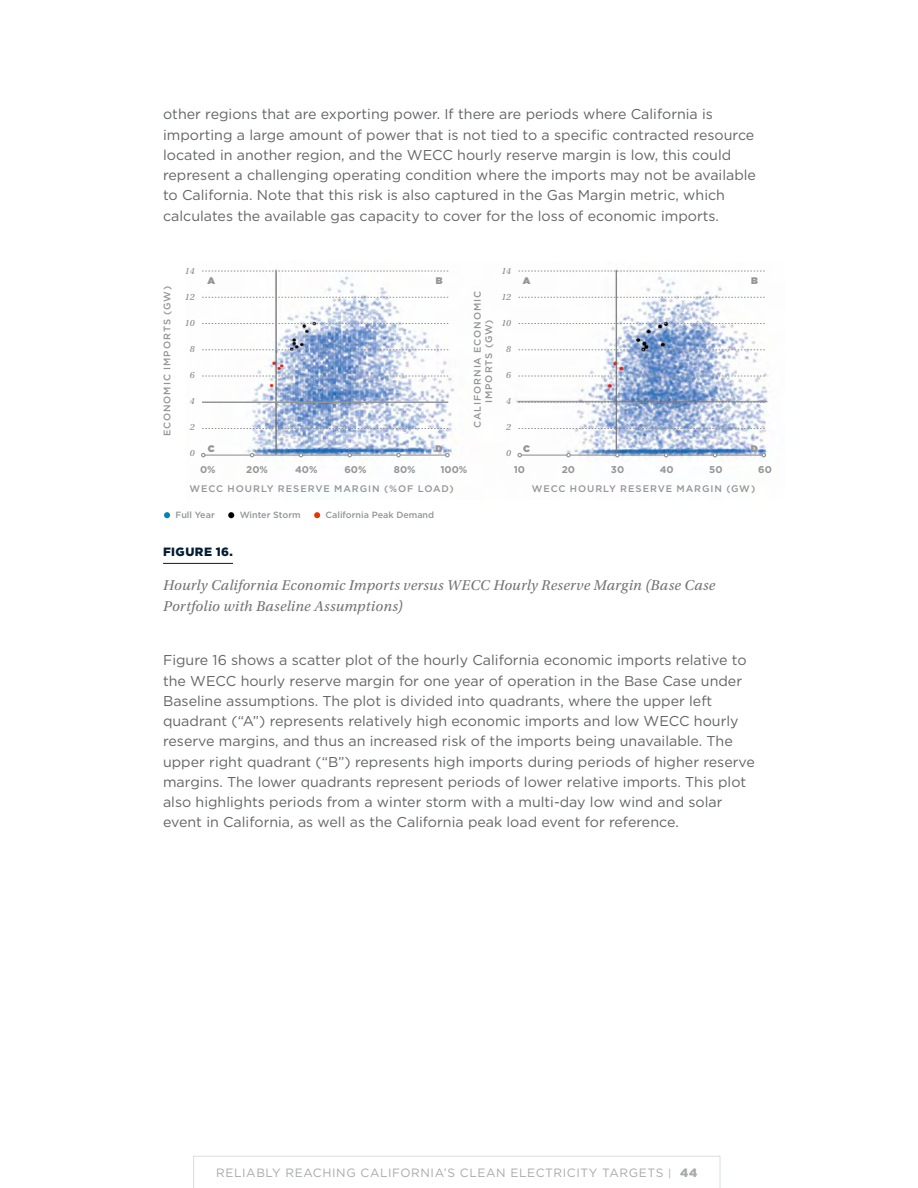
<style>
.page{position:relative;width:918px;height:1188px;background:#fff}
.page>*{position:absolute;margin:0;border:0;box-sizing:border-box;transform-origin:0 0}
.t1{font:italic 15px/21px "Utopia Std";letter-spacing:.015em;color:#737373}
.body_copy{font:14.25px/20.2px "Gotham";color:#636466}
.t2{font:12px "Gotham";letter-spacing:.05em;color:#a7a9ac}
.t3{font:900 12px "Gotham";letter-spacing:.04em;color:#001d34}
.t4{font:700 9.9px "Gotham";color:#939598}
.t5{font:500 9.6px/11.6px "Gotham";letter-spacing:.1em;color:#939598;text-align:center}
.t6{font:italic 9.6px "Utopia Std";color:#808285}
.t7{font:900 9.6px "Gotham";color:#939598}
.t8{font:500 9px "Gotham";color:#939598}
.s1{font-size:10.5px}
.s2{font-weight:900}
</style>
<div class="page">
<hr style="left:163px;top:563px;width:70px;height:1px;background:#001d34">
<img style="left:202px;top:269px;width:568px;height:192px">
<hr style="left:202px;top:455px;width:246px;height:1px;background:#939598">
<hr style="left:519px;top:455px;width:246px;height:1px;background:#939598">
<svg style="left:201px;top:453px;width:5px;height:4px"></svg>
<svg style="left:517px;top:453px;width:5px;height:4px"></svg>
<svg style="left:299px;top:453px;width:4px;height:4px"></svg>
<svg style="left:615px;top:453px;width:5px;height:4px"></svg>
<svg style="left:445px;top:453px;width:5px;height:4px"></svg>
<svg style="left:762px;top:453px;width:4px;height:4px"></svg>
<svg style="left:250px;top:453px;width:4px;height:4px"></svg>
<svg style="left:566px;top:453px;width:5px;height:4px"></svg>
<svg style="left:347px;top:453px;width:5px;height:4px"></svg>
<svg style="left:664px;top:453px;width:4px;height:4px"></svg>
<svg style="left:396px;top:453px;width:5px;height:4px"></svg>
<svg style="left:713px;top:453px;width:4px;height:4px"></svg>
<svg style="left:202px;top:271px;width:246px;height:1px"></svg>
<svg style="left:519px;top:271px;width:246px;height:1px"></svg>
<svg style="left:202px;top:297px;width:246px;height:1px"></svg>
<svg style="left:519px;top:297px;width:246px;height:1px"></svg>
<svg style="left:202px;top:323px;width:246px;height:1px"></svg>
<svg style="left:519px;top:323px;width:246px;height:1px"></svg>
<svg style="left:202px;top:350px;width:246px;height:1px"></svg>
<svg style="left:519px;top:350px;width:246px;height:1px"></svg>
<svg style="left:202px;top:376px;width:246px;height:1px"></svg>
<svg style="left:519px;top:376px;width:246px;height:1px"></svg>
<hr style="left:202px;top:402px;width:246px;height:1px;background:#939598">
<svg style="left:519px;top:402px;width:246px;height:1px"></svg>
<svg style="left:202px;top:428px;width:246px;height:1px"></svg>
<svg style="left:519px;top:428px;width:246px;height:1px"></svg>
<svg style="left:164px;top:512px;width:6px;height:6px"></svg>
<svg style="left:228px;top:512px;width:6px;height:6px"></svg>
<svg style="left:314px;top:512px;width:6px;height:6px"></svg>
<svg style="left:193px;top:1156px;width:527px;height:32px"></svg>
<p class="body_copy" style="left:163px;top:104px;width:594px">other regions that are exporting power. If there are periods where California is importing a large amount of power that is not tied to a specific contracted resource located in another region, and the WECC hourly reserve margin is low, this could represent a challenging operating condition where the imports may not be available to California. Note that this risk is also captured in the Gas Margin metric, which calculates the available gas capacity to cover for the loss of economic imports.</p>
<p class="t6" style="left:185px;top:266px;width:11px">14</p>
<p class="t6" style="left:185px;top:292px;width:11px">12</p>
<p class="t6" style="left:185px;top:318px;width:11px">10</p>
<p class="t6" style="left:190px;top:344px;width:6px">8</p>
<p class="t6" style="left:190px;top:370px;width:6px">6</p>
<p class="t6" style="left:190px;top:396px;width:6px">4</p>
<p class="t6" style="left:190px;top:422px;width:6px">2</p>
<p class="t6" style="left:190px;top:448px;width:6px">0</p>
<p class="t6" style="left:501px;top:266px;width:11px">14</p>
<p class="t6" style="left:501px;top:292px;width:11px">12</p>
<p class="t6" style="left:501px;top:318px;width:11px">10</p>
<p class="t6" style="left:506px;top:344px;width:6px">8</p>
<p class="t6" style="left:506px;top:370px;width:6px">6</p>
<p class="t6" style="left:506px;top:396px;width:6px">4</p>
<p class="t6" style="left:506px;top:422px;width:6px">2</p>
<p class="t6" style="left:506px;top:448px;width:6px">0</p>
<p class="t7" style="left:207px;top:274px;width:9px">A</p>
<p class="t7" style="left:523px;top:274px;width:9px">A</p>
<p class="t7" style="left:436px;top:274px;width:8px">B</p>
<p class="t7" style="left:751px;top:274px;width:8px">B</p>
<p class="t5" style="left:161px;top:436px;width:152px;rotate:-90deg">ECONOMIC IMPORTS (GW)</p>
<p class="t5" style="left:472px;top:428px;width:139px;rotate:-90deg">CALIFORNIA ECONOMIC<br>IMPORTS (GW)</p>
<p class="t7" style="left:208px;top:442px;width:8px">C</p>
<p class="t7" style="left:523px;top:442px;width:8px">C</p>
<p class="t7" style="left:436px;top:442px;width:9px">D</p>
<p class="t7" style="left:751px;top:442px;width:9px">D</p>
<p class="t4" style="left:200px;top:463px;width:17px">0%</p>
<p class="t4" style="left:246px;top:463px;width:23px">20%</p>
<p class="t4" style="left:295px;top:463px;width:24px">40%</p>
<p class="t4" style="left:344px;top:463px;width:24px">60%</p>
<p class="t4" style="left:394px;top:463px;width:23px">80%</p>
<p class="t4" style="left:440px;top:463px;width:28px">100%</p>
<p class="t4" style="left:514px;top:463px;width:13px">10</p>
<p class="t4" style="left:562px;top:463px;width:15px">20</p>
<p class="t4" style="left:611px;top:463px;width:15px">30</p>
<p class="t4" style="left:660px;top:463px;width:15px">40</p>
<p class="t4" style="left:709px;top:463px;width:15px">50</p>
<p class="t4" style="left:758px;top:463px;width:15px">60</p>
<p class="t5" style="left:190px;top:482px;width:266px">WECC HOURLY RESERVE MARGIN (%OF LOAD)</p>
<p class="t5" style="left:532px;top:482px;width:225px">WECC HOURLY RESERVE MARGIN (GW)</p>
<p class="t8" style="left:176px;top:509px;width:41px">Full Year</p>
<p class="t8" style="left:240px;top:509px;width:62px">Winter Storm</p>
<p class="t8" style="left:326px;top:509px;width:110px">California Peak Demand</p>
<p class="t3" style="left:163px;top:543px;width:71px">FIGURE 16.</p>
<p class="t1" style="left:163px;top:575px;width:554px">Hourly California Economic Imports versus WECC Hourly Reserve Margin (Base Case<br>Portfolio with Baseline Assumptions)</p>
<p class="body_copy" style="left:163px;top:650px;width:593px">Figure 16 shows a scatter plot of the hourly California economic imports relative to the WECC hourly reserve margin for one year of operation in the Base Case under Baseline assumptions. The plot is divided into quadrants, where the upper left quadrant (“A”) represents relatively high economic imports and low WECC hourly reserve margins, and thus an increased risk of the imports being unavailable. The upper right quadrant (“B”) represents high imports during periods of higher reserve margins. The lower quadrants represent periods of lower relative imports. This plot also highlights periods from a winter storm with a multi-day low wind and solar event in California, as well as the California peak load event for reference.</p>
<p class="t2" style="left:216px;top:1165px;width:483px">RELIABLY REACHING CALIFORNIA’S CLEAN ELECTRICITY TARGETS <span class="s1">|</span> <span class="s2">44</span></p>
</div>
